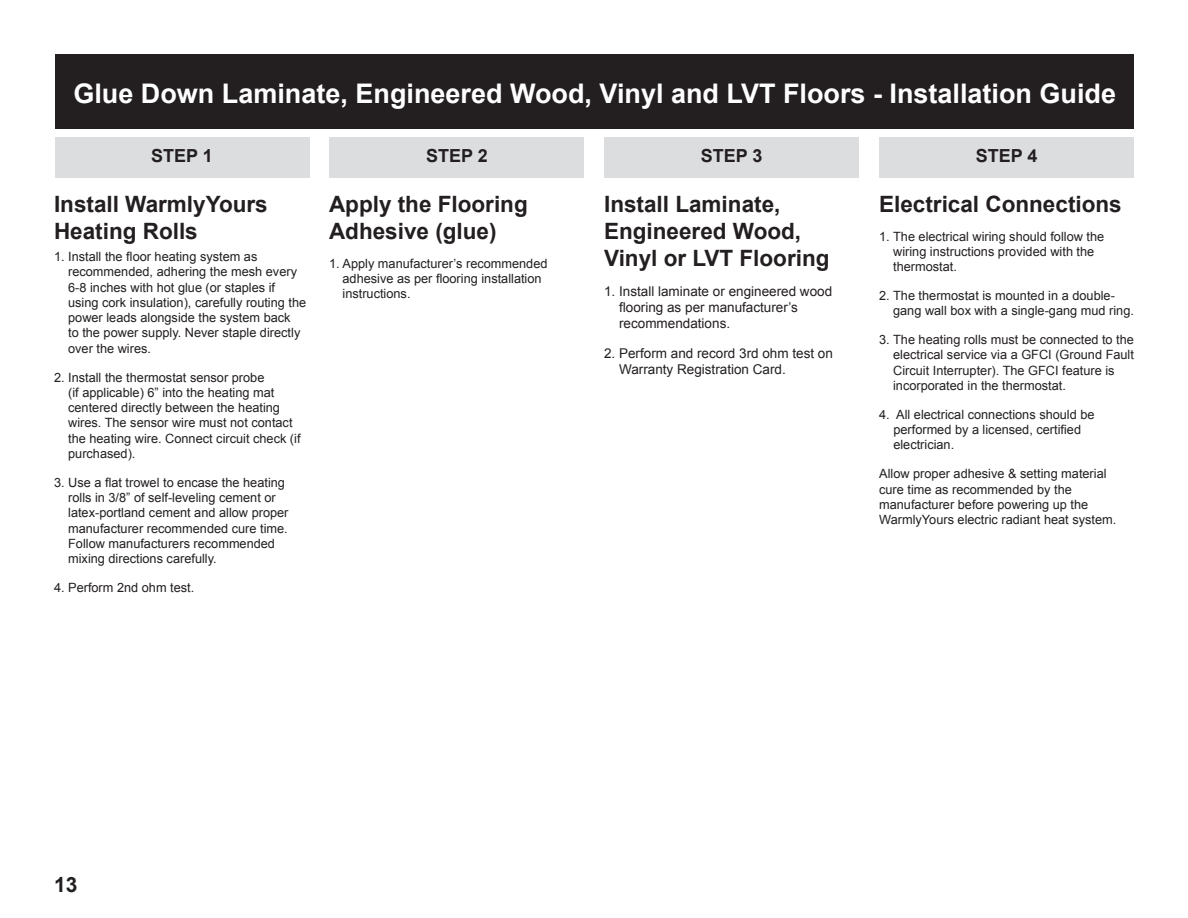
<style>
.page{position:relative;width:1188px;height:918px;background:#fff}
.page>*{position:absolute;margin:0;border:0;box-sizing:border-box;transform-origin:0 0}
.t1{font:700 27px "Arial";color:#fff}
.t2{font:700 22.5px/27px "Arial";color:#231f20}
.t3{font:700 21px "Arial";color:#231f20}
.t4{font:700 18px "Arial";color:#231f20}
.t5{font:13.5px/16.2px "Arial";color:#231f20}
.t6{font:12.75px/15.3px "Arial";color:#231f20}
</style>
<div class="page">
<div style="left:55px;top:137px;width:255px;height:40px;background:#dcdddf"></div>
<div style="left:330px;top:137px;width:254px;height:40px;background:#dcdddf"></div>
<div style="left:604px;top:137px;width:255px;height:40px;background:#dcdddf"></div>
<div style="left:879px;top:137px;width:255px;height:40px;background:#dcdddf"></div>
<div style="left:56px;top:54px;width:1078px;height:75px;background:#231f20"></div>
<h1 class="t1" style="left:73px;top:75px;width:1044px">Glue Down Laminate, Engineered Wood, Vinyl and LVT Floors - Installation Guide</h1>
<h3 class="t4" style="left:151px;top:144px;width:63px">STEP 1</h3>
<h3 class="t4" style="left:426px;top:144px;width:63px">STEP 2</h3>
<h3 class="t4" style="left:701px;top:144px;width:63px">STEP 3</h3>
<h3 class="t4" style="left:976px;top:144px;width:63px">STEP 4</h3>
<h2 class="t2" style="left:54px;top:191px;width:215px">Install WarmlyYours<br>Heating Rolls</h2>
<p class="t6" style="left:68px;top:249px;width:240px;text-indent:-14px">1. Install the floor heating system as recommended, adhering the mesh every 6-8 inches with hot glue (or staples if using cork insulation), carefully routing the power leads alongside the system back<br>to the power supply. Never staple directly over the wires.</p>
<p class="t6" style="left:68px;top:370px;width:234px;text-indent:-14px">2. Install the thermostat sensor probe<br>(if applicable) 6” into the heating mat centered directly between the heating wires. The sensor wire must not contact the heating wire. Connect circuit check (if purchased).</p>
<p class="t6" style="left:68px;top:475px;width:222px;text-indent:-14px">3. Use a flat trowel to encase the heating rolls in 3/8” of self-leveling cement or latex-portland cement and allow proper manufacturer recommended cure time.<br>Follow manufacturers recommended mixing directions carefully.</p>
<p class="t6" style="left:54px;top:580px;width:142px">4. Perform 2nd ohm test.</p>
<h2 class="t2" style="left:879px;top:191px;width:244px">Electrical Connections</h2>
<p class="t6" style="left:893px;top:229px;width:213px;text-indent:-14px">1. The electrical wiring should follow the wiring instructions provided with the thermostat.</p>
<p class="t6" style="left:893px;top:288px;width:242px;text-indent:-14px">2. The thermostat is mounted in a double&shy;gang wall box with a single-gang mud ring.</p>
<p class="t6" style="left:893px;top:332px;width:242px;text-indent:-14px">3. The heating rolls must be connected to the electrical service via a GFCI (Ground Fault Circuit Interrupter). The GFCI feature is incorporated in the thermostat.</p>
<p class="t6" style="left:893px;top:407px;width:203px;text-indent:-14px">4. All electrical connections should be performed by a licensed, certified electrician.</p>
<p class="t6" style="left:879px;top:466px;width:239px">Allow proper adhesive &amp; setting material cure time as recommended by the manufacturer before powering up the WarmlyYours electric radiant heat system.</p>
<h2 class="t2" style="left:329px;top:191px;width:200px">Apply the Flooring<br>Adhesive (glue)</h2>
<p class="t6" style="left:343px;top:256px;width:207px;text-indent:-13px">1. Apply manufacturer’s recommended adhesive as per flooring installation instructions.</p>
<h2 class="t2" style="left:604px;top:191px;width:227px">Install Laminate,<br>Engineered Wood,<br>Vinyl or LVT Flooring</h2>
<p class="t5" style="left:619px;top:283px;width:215px;text-indent:-15px">1. Install laminate or engineered wood flooring as per manufacturer’s recommendations.</p>
<p class="t5" style="left:619px;top:345px;width:215px;text-indent:-15px">2. Perform and record 3rd ohm test on<br>Warranty Registration Card.</p>
<h3 class="t3" style="left:54px;top:871px;width:25px">13</h3>
</div>
